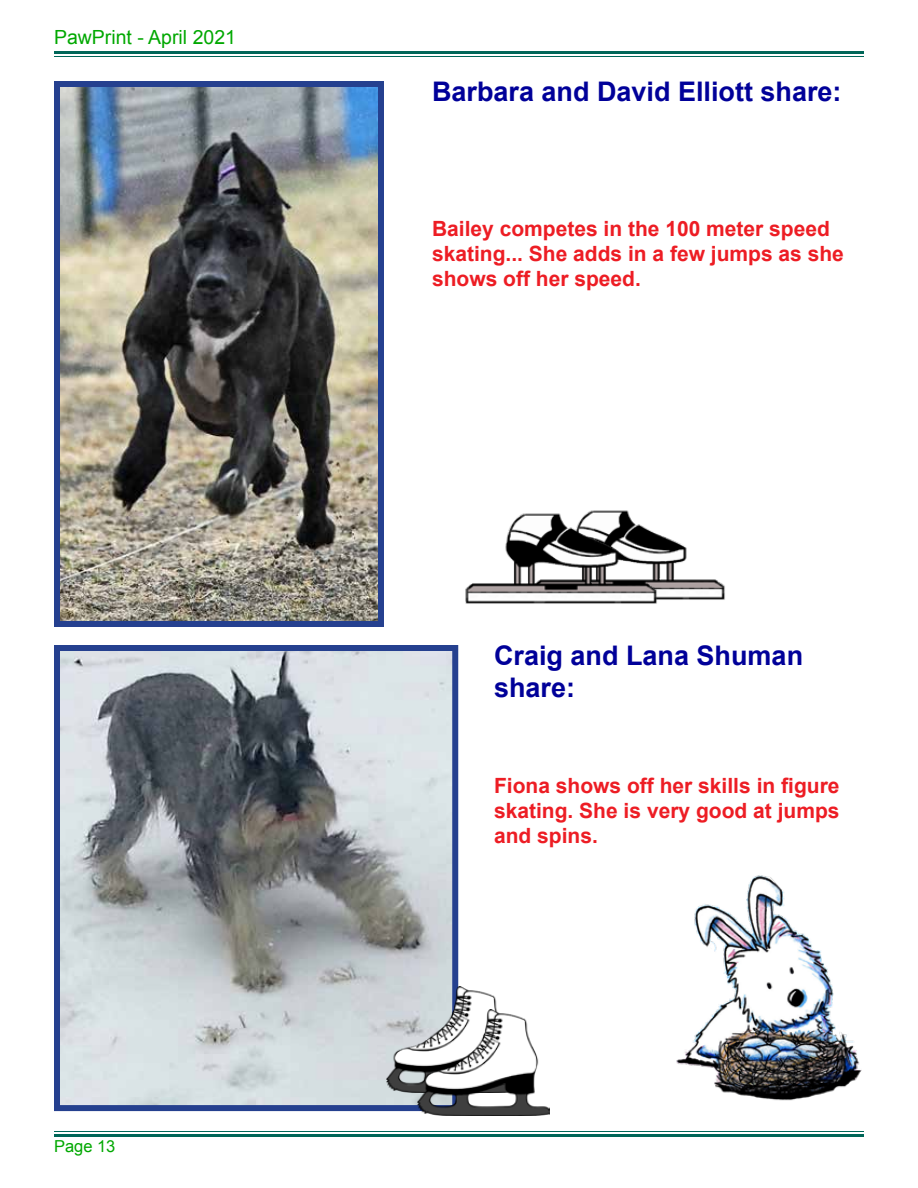
<style>
.page{position:relative;width:918px;height:1188px;background:#fff}
.page>*{position:absolute;margin:0;border:0;box-sizing:border-box;transform-origin:0 0}
.t1{font:700 27px/32.4px "Arial";color:#009}
.t2{font:700 21px/25.2px "Arial";color:#ed1d24}
.t3{font:19.5px "Arial";color:#00a800}
.t4{font:16.5px "Arial";color:#00a800}
</style>
<div class="page">
<hr style="left:54px;top:51px;width:810px;height:3px;background:#006658">
<hr style="left:54px;top:56px;width:810px;height:1px;background:#006658">
<hr style="left:54px;top:1131px;width:810px;height:1px;background:#006658">
<hr style="left:54px;top:1134px;width:810px;height:3px;background:#006658">
<img style="left:61px;top:88px;width:316px;height:532px">
<div style="left:54px;top:81px;width:330px;height:546px;border:6px solid #25408f"></div>
<img style="left:663px;top:536px;width:62px;height:64px">
<img style="left:465px;top:510px;width:198px;height:94px">
<img style="left:61px;top:652px;width:390px;height:452px">
<div style="left:54px;top:645px;width:404px;height:466px;border:6px solid #25408f"></div>
<img style="left:386px;top:986px;width:111px;height:107px">
<img style="left:417px;top:1009px;width:133px;height:107px">
<img style="left:676px;top:875px;width:186px;height:226px">
<p class="t3" style="left:54px;top:25px;width:184px">PawPrint - April 2021</p>
<p class="t4" style="left:54px;top:1135px;width:63px">Page 13</p>
<p class="t1" style="left:432px;top:76px;width:411px">Barbara and David Elliott share:</p>
<p class="t2" style="left:432px;top:216px;width:413px">Bailey competes in the 100 meter speed skating... She adds in a few jumps as she shows off her speed.</p>
<p class="t1" style="left:494px;top:640px;width:311px">Craig and Lana Shuman share:</p>
<p class="t2" style="left:494px;top:774px;width:347px;text-align:justify">Fiona shows off her skills in figure skating. She is very good at jumps and spins.</p>
</div>
